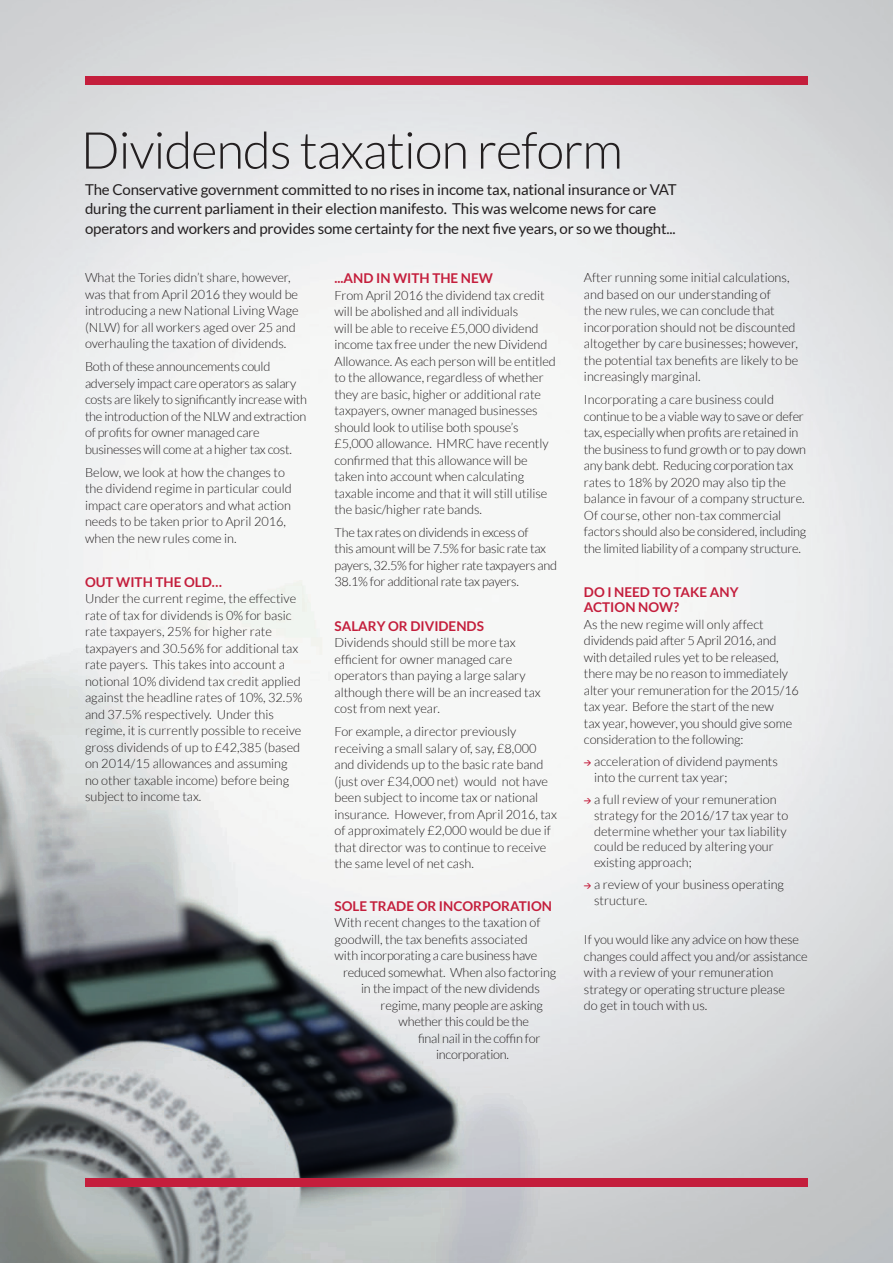
<style>
.page{position:relative;width:893px;height:1263px;background:#fff}
.page>*{position:absolute;margin:0;border:0;box-sizing:border-box;transform-origin:0 0}
.t1{font:300 51px "Lato";letter-spacing:-.02em;color:#231f20}
.t2{font:15px/19.5px "Lato";letter-spacing:-.01em;color:#231f20}
.t3{font:700 13.5px/15px "Lato";color:#c41e3c}
.t4{font:300 12.75px/16.5px "Lato";color:#231f20}
.t5{font:300 12.75px/16.5px "Lato";letter-spacing:-.02em;color:#231f20}
.s1{font-family:"DIN";font-weight:700;font-size:7.5px;color:#c41e3c}
</style>
<div class="page">
<img style="left:0;top:0;width:893px;height:1263px">
<div style="left:85px;top:77px;width:723px;height:8px;background:#c41e3c"></div>
<div style="left:85px;top:1178px;width:723px;height:8px;background:#c41e3c"></div>
<h1 class="t1" style="left:81px;top:123px;width:544px">Dividends taxation reform</h1>
<p class="t2" style="left:85px;top:180px;width:593px">The Conservative government committed to no rises in income tax, national insurance or VAT during the current parliament in their election manifesto. This was welcome news for care operators and workers and provides some certainty for the next five years, or so we thought...</p>
<p class="t4" style="left:85px;top:270px;width:215px">What the Tories didn’t share, however, was that from April 2016 they would be introducing a new National Living Wage (NLW) for all workers aged over 25 and overhauling the taxation of dividends.</p>
<p class="t5" style="left:85px;top:358px;width:224px">Both of these announcements could adversely impact care operators as salary costs are likely to significantly increase with the introduction of the NLW and extraction of profits for owner managed care businesses will come at a higher tax cost.</p>
<p class="t4" style="left:85px;top:464px;width:208px">Below, we look at how the changes to the dividend regime in particular could impact care operators and what action needs to be taken prior to April 2016, when the new rules come in.</p>
<p class="t3" style="left:85px;top:574px;width:139px">OUT WITH THE OLD…</p>
<p class="t4" style="left:85px;top:591px;width:219px">Under the current regime, the effective rate of tax for dividends is 0% for basic rate taxpayers, 25% for higher rate taxpayers and 30.56% for additional tax rate payers. This takes into account a notional 10% dividend tax credit applied against the headline rates of 10%, 32.5% and 37.5% respectively. Under this regime, it is currently possible to receive gross dividends of up to £42,385 (based on 2014/15 allowances and assuming no other taxable income) before being subject to income tax.</p>
<p class="t3" style="left:334px;top:270px;width:160px">...AND IN WITH THE NEW</p>
<p class="t4" style="left:334px;top:287px;width:223px">From April 2016 the dividend tax credit will be abolished and all individuals<br>will be able to receive £5,000 dividend income tax free under the new Dividend Allowance. As each person will be entitled to the allowance, regardless of whether they are basic, higher or additional rate taxpayers, owner managed businesses should look to utilise both spouse’s £5,000 allowance. HMRC have recently confirmed that this allowance will be taken into account when calculating taxable income and that it will still utilise the basic/higher rate bands.</p>
<p class="t5" style="left:334px;top:524px;width:224px">The tax rates on dividends in excess of<br>this amount will be 7.5% for basic rate tax payers, 32.5% for higher rate taxpayers and 38.1% for additional rate tax payers.</p>
<p class="t3" style="left:334px;top:618px;width:151px">SALARY OR DIVIDENDS</p>
<p class="t4" style="left:334px;top:634px;width:208px">Dividends should still be more tax efficient for owner managed care operators than paying a large salary although there will be an increased tax cost from next year.</p>
<p class="t4" style="left:334px;top:723px;width:224px">For example, a director previously receiving a small salary of, say, £8,000 and dividends up to the basic rate band (just over £34,000 net) would not have been subject to income tax or national insurance. However, from April 2016, tax of approximately £2,000 would be due if that director was to continue to receive the same level of net cash.</p>
<p class="t3" style="left:334px;top:898px;width:219px">SOLE TRADE OR INCORPORATION</p>
<p class="t4" style="left:334px;top:914px;width:207px">With recent changes to the taxation of</p>
<p class="t4" style="left:334px;top:931px;width:195px">goodwill, the tax benefits associated</p>
<p class="t5" style="left:334px;top:947px;width:204px">with incorporating a care business have</p>
<p class="t4" style="left:343px;top:964px;width:215px">reduced somewhat. When also factoring</p>
<p class="t4" style="left:361px;top:980px;width:180px">in the impact of the new dividends</p>
<p class="t5" style="left:381px;top:997px;width:164px">regime, many people are asking</p>
<p class="t5" style="left:399px;top:1013px;width:132px">whether this could be the</p>
<p class="t5" style="left:418px;top:1030px;width:124px">final nail in the coffin for</p>
<p class="t5" style="left:436px;top:1046px;width:74px">incorporation.</p>
<p class="t4" style="left:584px;top:270px;width:216px">After running some initial calculations, and based on our understanding of<br>the new rules, we can conclude that incorporation should not be discounted altogether by care businesses; however, the potential tax benefits are likely to be increasingly marginal.</p>
<p class="t5" style="left:584px;top:391px;width:224px">Incorporating a care business could continue to be a viable way to save or defer tax, especially when profits are retained in the business to fund growth or to pay down any bank debt. Reducing corporation tax rates to 18% by 2020 may also tip the balance in favour of a company structure.<br>Of course, other non-tax commercial factors should also be considered, including the limited liability of a company structure.</p>
<p class="t3" style="left:584px;top:584px;width:156px">DO I NEED TO TAKE ANY<br>ACTION NOW?</p>
<p class="t4" style="left:584px;top:616px;width:216px">As the new regime will only affect dividends paid after 5 April 2016, and with detailed rules yet to be released, there may be no reason to immediately alter your remuneration for the 2015/16 tax year. Before the start of the new<br>tax year, however, you should give some consideration to the following:</p>
<p class="t4" style="left:594px;top:754px;width:185px;line-height:15.8px;text-indent:-10px"><span class="s1">&gt;</span> acceleration of dividend payments into the current tax year;</p>
<p class="t4" style="left:594px;top:792px;width:196px;line-height:15.8px;text-indent:-10px"><span class="s1">&gt;</span> a full review of your remuneration strategy for the 2016/17 tax year to determine whether your tax liability could be reduced by altering your existing approach;</p>
<p class="t4" style="left:594px;top:877px;width:191px;line-height:15.8px;text-indent:-10px"><span class="s1">&gt;</span> a review of your business operating structure.</p>
<p class="t4" style="left:584px;top:932px;width:225px">If you would like any advice on how these changes could affect you and/or assistance with a review of your remuneration strategy or operating structure please<br>do get in touch with us.</p>
</div>
